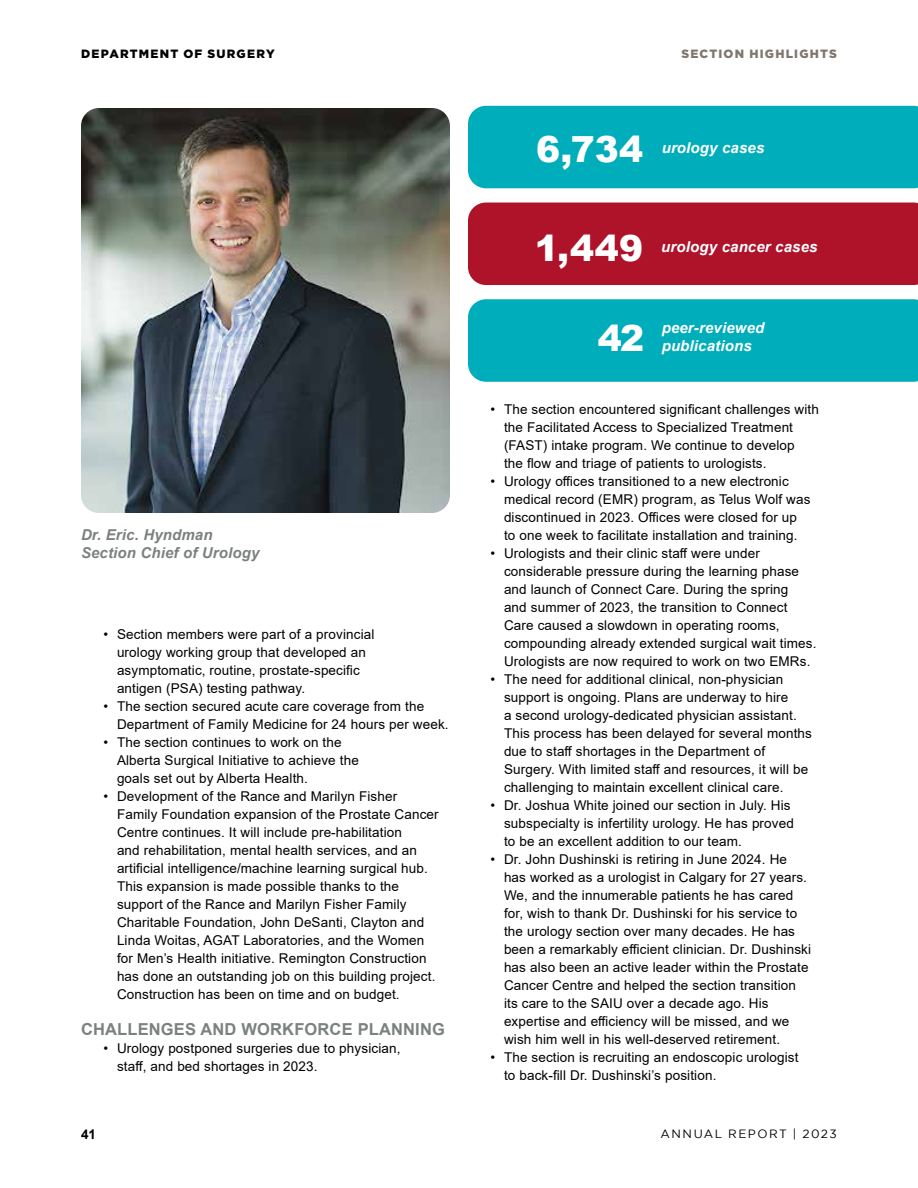
<style>
.page{position:relative;width:918px;height:1188px;background:#fff}
.page>*{position:absolute;margin:0;border:0;box-sizing:border-box;transform-origin:0 0}
.t1{font:900 36px "Arial";letter-spacing:.005em;color:#fff}
.t2{font:700 16.5px "Arial";letter-spacing:.01em;color:#7c8180}
.t3{font:italic 700 15px/18px "Arial";letter-spacing:.01em;color:#fff}
.t4{font:italic 700 15px/18px "Arial";letter-spacing:.01em;color:#7c8180}
.t5{font:13.5px/18px "Arial";letter-spacing:.01em;color:#000}
.t6{font:700 13.5px "Arial";color:#000}
.t7{font:900 12px "Gotham";letter-spacing:.1em;color:#000}
.t8{font:12px "Gotham";letter-spacing:.12em;color:#000}
.t9{font:900 12px "Gotham";letter-spacing:.095em;color:#7f776f}
</style>
<div class="page">
<div style="left:468px;top:299px;width:450px;height:83px;background:#00adbb"></div>
<div style="left:468px;top:203px;width:450px;height:82px;background:#ae132a"></div>
<div style="left:468px;top:106px;width:450px;height:82px;background:#00adbb"></div>
<img style="left:81px;top:108px;width:369px;height:405px">
<p class="t7" style="left:81px;top:47px;width:195px">DEPARTMENT OF SURGERY</p>
<p class="t4" style="left:81px;top:526px;width:180px">Dr. Eric. Hyndman<br>Section Chief of Urology</p>
<p class="t5" style="left:117px;top:625px;width:259px;text-indent:-14px">• Section members were part of a provincial urology working group that developed an asymptomatic, routine, prostate-specific antigen (PSA) testing pathway.</p>
<p class="t5" style="left:117px;top:697px;width:333px;text-indent:-14px">• The section secured acute care coverage from the<br>Department of Family Medicine for 24 hours per week.</p>
<p class="t5" style="left:117px;top:733px;width:243px;text-indent:-14px">• The section continues to work on the<br>Alberta Surgical Initiative to achieve the goals set out by Alberta Health.</p>
<p class="t5" style="left:117px;top:787px;width:323px;text-indent:-14px">• Development of the Rance and Marilyn Fisher Family Foundation expansion of the Prostate Cancer Centre continues. It will include pre-habilitation<br>and rehabilitation, mental health services, and an artificial intelligence/machine learning surgical hub.<br>This expansion is made possible thanks to the support of the Rance and Marilyn Fisher Family Charitable Foundation, John DeSanti, Clayton and Linda Woitas, AGAT Laboratories, and the Women for Men’s Health initiative. Remington Construction has done an outstanding job on this building project.<br>Construction has been on time and on budget.</p>
<p class="t2" style="left:81px;top:1018px;width:365px">CHALLENGES AND WORKFORCE PLANNING</p>
<p class="t5" style="left:117px;top:1039px;width:285px;text-indent:-14px">• Urology postponed surgeries due to physician, staff, and bed shortages in 2023.</p>
<p class="t9" style="left:681px;top:47px;width:157px">SECTION HIGHLIGHTS</p>
<h1 class="t1" style="left:536px;top:123px;width:109px">6,734</h1>
<p class="t3" style="left:662px;top:139px;width:104px">urology cases</p>
<h1 class="t1" style="left:535px;top:222px;width:110px">1,449</h1>
<p class="t3" style="left:661px;top:238px;width:158px">urology cancer cases</p>
<h1 class="t1" style="left:598px;top:312px;width:48px">42</h1>
<p class="t3" style="left:662px;top:319px;width:104px">peer-reviewed publications</p>
<p class="t5" style="left:504px;top:400px;width:317px;text-indent:-14px">• The section encountered significant challenges with the Facilitated Access to Specialized Treatment (FAST) intake program. We continue to develop<br>the flow and triage of patients to urologists.</p>
<p class="t5" style="left:504px;top:472px;width:308px;text-indent:-14px">• Urology offices transitioned to a new electronic medical record (EMR) program, as Telus Wolf was discontinued in 2023. Offices were closed for up to one week to facilitate installation and training.</p>
<p class="t5" style="left:504px;top:544px;width:314px;text-indent:-14px">• Urologists and their clinic staff were under considerable pressure during the learning phase and launch of Connect Care. During the spring<br>and summer of 2023, the transition to Connect Care caused a slowdown in operating rooms, compounding already extended surgical wait times.<br>Urologists are now required to work on two EMRs.</p>
<p class="t5" style="left:504px;top:670px;width:309px;text-indent:-14px">• The need for additional clinical, non-physician support is ongoing. Plans are underway to hire<br>a second urology-dedicated physician assistant.<br>This process has been delayed for several months due to staff shortages in the Department of Surgery. With limited staff and resources, it will be challenging to maintain excellent clinical care.</p>
<p class="t5" style="left:504px;top:796px;width:291px;text-indent:-14px">• Dr. Joshua White joined our section in July. His subspecialty is infertility urology. He has proved to be an excellent addition to our team.</p>
<p class="t5" style="left:504px;top:850px;width:309px;text-indent:-14px">• Dr. John Dushinski is retiring in June 2024. He has worked as a urologist in Calgary for 27 years.<br>We, and the innumerable patients he has cared for, wish to thank Dr. Dushinski for his service to the urology section over many decades. He has been a remarkably efficient clinician. Dr. Dushinski has also been an active leader within the Prostate Cancer Centre and helped the section transition its care to the SAIU over a decade ago. His expertise and efficiency will be missed, and we wish him well in his well-deserved retirement.</p>
<p class="t5" style="left:504px;top:1048px;width:296px;text-indent:-14px">• The section is recruiting an endoscopic urologist to back-fill Dr. Dushinski’s position.</p>
<p class="t6" style="left:81px;top:1125px;width:17px">41</p>
<p class="t8" style="left:661px;top:1127px;width:178px">ANNUAL REPORT | 2023</p>
</div>
